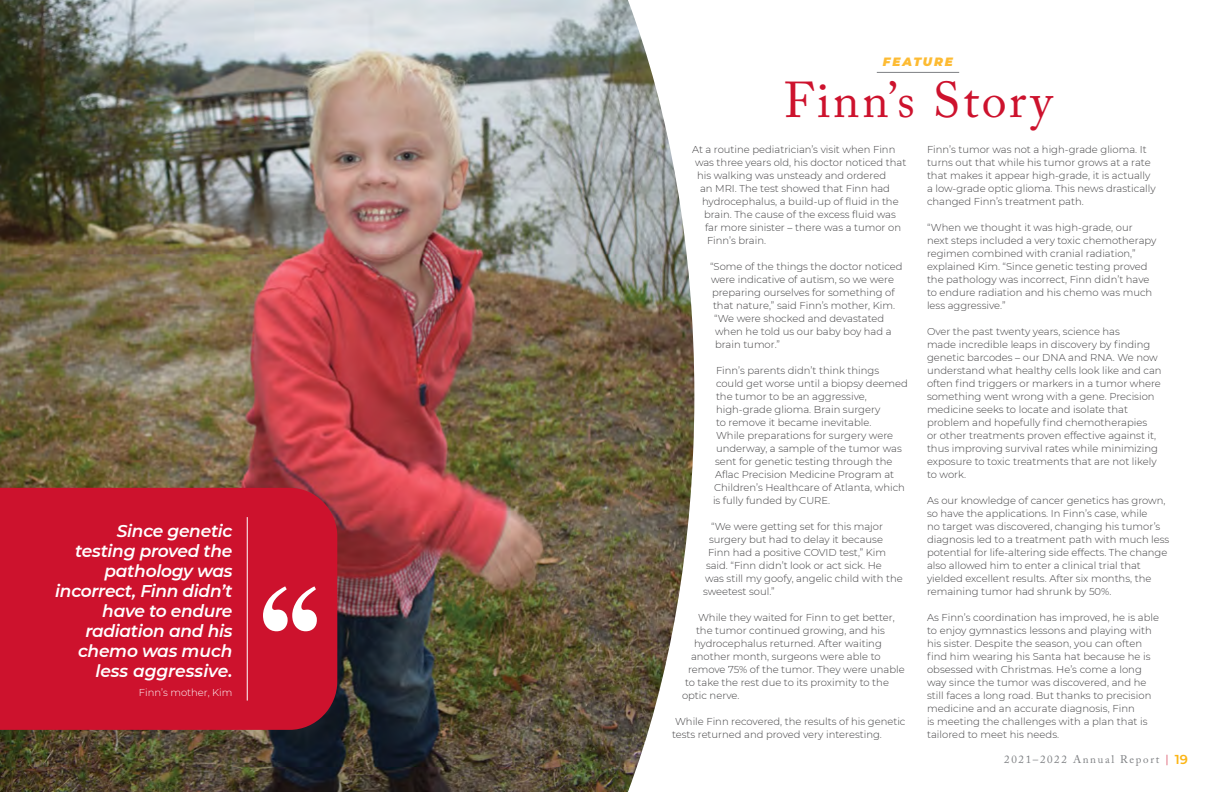
<style>
.page{position:relative;width:1224px;height:792px;background:#fff}
.page>*{position:absolute;margin:0;border:0;box-sizing:border-box;transform-origin:0 0}
.t1{font:50px "Adobe Caslon Pro";letter-spacing:.05em;color:#cd122d}
.t2{font:italic 600 17px/20px "Montserrat";letter-spacing:-.015em;color:#fff;text-align:right}
.t3{font:italic 900 12px "Montserrat";letter-spacing:.15em;color:#fdbb33}
.t4{font:11px "Adobe Caslon Pro";letter-spacing:.15em;color:#7e8083}
.t5{font:300 10px/13px "Montserrat";color:#414042}
.t6{font:300 10px "Montserrat";color:#fff}
.s1{font-family:"Montserrat";font-weight:300;color:#cd122d}
.s2{font-family:"Montserrat Alternates";font-weight:600;font-size:13px;color:#fcb515}
</style>
<div class="page">
<img style="left:0;top:0;width:694px;height:792px">
<hr style="left:877px;top:72px;width:82px;height:1px;background:#7e8083">
<div style="left:0;top:488px;width:337px;height:242px;background:#cd122d"></div>
<svg style="left:263px;top:586px;width:54px;height:45px"></svg>
<hr style="left:247px;top:517px;width:1px;height:184px;background:#fff">
<h2 class="t2" style="left:55px;top:520px;width:179px">Since genetic testing proved the pathology was incorrect, Finn didn’t have to endure radiation and his chemo was much less aggressive.</h2>
<p class="t6" style="left:139px;top:685px;width:95px">Finn’s mother, Kim</p>
<p class="t3" style="left:883px;top:52px;width:72px">FEATURE</p>
<h1 class="t1" style="left:784px;top:71px;width:270px">Finn’s Story</h1>
<p class="t5" style="left:692px;top:143px;width:205px">At a routine pediatrician’s visit when Finn</p>
<p class="t5" style="left:695px;top:156px;width:213px">was three years old, his doctor noticed that</p>
<p class="t5" style="left:697px;top:169px;width:191px">his walking was unsteady and ordered</p>
<p class="t5" style="left:700px;top:182px;width:191px">an MRI. The test showed that Finn had</p>
<p class="t5" style="left:702px;top:195px;width:198px">hydrocephalus, a build-up of fluid in the</p>
<p class="t5" style="left:704px;top:208px;width:193px">brain. The cause of the excess fluid was</p>
<p class="t5" style="left:705px;top:221px;width:198px">far more sinister – there was a tumor on</p>
<p class="t5" style="left:707px;top:234px;width:61px">Finn’s brain.</p>
<p class="t5" style="left:710px;top:260px;width:194px">“Some of the things the doctor noticed</p>
<p class="t5" style="left:711px;top:273px;width:185px">were indicative of autism, so we were</p>
<p class="t5" style="left:712px;top:286px;width:184px">preparing ourselves for something of</p>
<p class="t5" style="left:713px;top:299px;width:184px">that nature,” said Finn’s mother, Kim.</p>
<p class="t5" style="left:714px;top:312px;width:172px">“We were shocked and devastated</p>
<p class="t5" style="left:715px;top:325px;width:178px">when he told us our baby boy had a</p>
<p class="t5" style="left:715px;top:338px;width:67px">brain tumor.”</p>
<p class="t5" style="left:716px;top:364px;width:165px">Finn’s parents didn’t think things</p>
<p class="t5" style="left:716px;top:377px;width:193px">could get worse until a biopsy deemed</p>
<p class="t5" style="left:716px;top:390px;width:152px">the tumor to be an aggressive,</p>
<p class="t5" style="left:716px;top:403px;width:166px">high-grade glioma. Brain surgery</p>
<p class="t5" style="left:716px;top:416px;width:157px">to remove it became inevitable.</p>
<p class="t5" style="left:716px;top:429px;width:179px">While preparations for surgery were</p>
<p class="t5" style="left:716px;top:442px;width:187px">underway, a sample of the tumor was</p>
<p class="t5" style="left:715px;top:455px;width:179px">sent for genetic testing through the</p>
<p class="t5" style="left:715px;top:468px;width:181px">Aflac Precision Medicine Program at</p>
<p class="t5" style="left:714px;top:481px;width:192px">Children’s Healthcare of Atlanta, which</p>
<p class="t5" style="left:713px;top:494px;width:119px">is fully funded by CURE.</p>
<p class="t5" style="left:711px;top:520px;width:174px">“We were getting set for this major</p>
<p class="t5" style="left:709px;top:533px;width:176px">surgery but had to delay it because</p>
<p class="t5" style="left:708px;top:546px;width:180px">Finn had a positive COVID test,” Kim</p>
<p class="t5" style="left:706px;top:559px;width:177px">said. “Finn didn’t look or act sick. He</p>
<p class="t5" style="left:705px;top:572px;width:199px">was still my goofy, angelic child with the</p>
<p class="t5" style="left:703px;top:585px;width:73px">sweetest soul.”</p>
<p class="t5" style="left:698px;top:611px;width:198px">While they waited for Finn to get better,</p>
<p class="t5" style="left:696px;top:624px;width:191px">the tumor continued growing, and his</p>
<p class="t5" style="left:694px;top:637px;width:189px">hydrocephalus returned. After waiting</p>
<p class="t5" style="left:691px;top:650px;width:191px">another month, surgeons were able to</p>
<p class="t5" style="left:688px;top:663px;width:218px">remove 75% of the tumor. They were unable</p>
<p class="t5" style="left:685px;top:676px;width:206px">to take the rest due to its proximity to the</p>
<p class="t5" style="left:682px;top:689px;width:59px">optic nerve.</p>
<p class="t5" style="left:672px;top:715px;width:235px;text-indent:3px">While Finn recovered, the results of his genetic tests returned and proved very interesting.</p>
<p class="t5" style="left:927px;top:143px;width:230px">Finn’s tumor was not a high-grade glioma. It turns out that while his tumor grows at a rate that makes it appear high-grade, it is actually a low-grade optic glioma. This news drastically changed Finn’s treatment path.</p>
<p class="t5" style="left:927px;top:221px;width:231px">“When we thought it was high-grade, our next steps included a very toxic chemotherapy regimen combined with cranial radiation,” explained Kim. “Since genetic testing proved the pathology was incorrect, Finn didn’t have to endure radiation and his chemo was much less aggressive.”</p>
<p class="t5" style="left:927px;top:325px;width:236px">Over the past twenty years, science has<br>made incredible leaps in discovery by finding genetic barcodes – our DNA and RNA. We now understand what healthy cells look like and can often find triggers or markers in a tumor where something went wrong with a gene. Precision medicine seeks to locate and isolate that problem and hopefully find chemotherapies<br>or other treatments proven effective against it, thus improving survival rates while minimizing exposure to toxic treatments that are not likely to work.</p>
<p class="t5" style="left:927px;top:494px;width:244px">As our knowledge of cancer genetics has grown, so have the applications. In Finn’s case, while<br>no target was discovered, changing his tumor’s diagnosis led to a treatment path with much less potential for life-altering side effects. The change also allowed him to enter a clinical trial that yielded excellent results. After six months, the remaining tumor had shrunk by 50%.</p>
<p class="t5" style="left:927px;top:611px;width:234px">As Finn’s coordination has improved, he is able to enjoy gymnastics lessons and playing with his sister. Despite the season, you can often find him wearing his Santa hat because he is obsessed with Christmas. He’s come a long way since the tumor was discovered, and he still faces a long road. But thanks to precision medicine and an accurate diagnosis, Finn<br>is meeting the challenges with a plan that is tailored to meet his needs.</p>
<p class="t4" style="left:1004px;top:753px;width:185px">2021–2022 Annual Report <span class="s1">|</span> <span class="s2">19</span></p>
</div>
